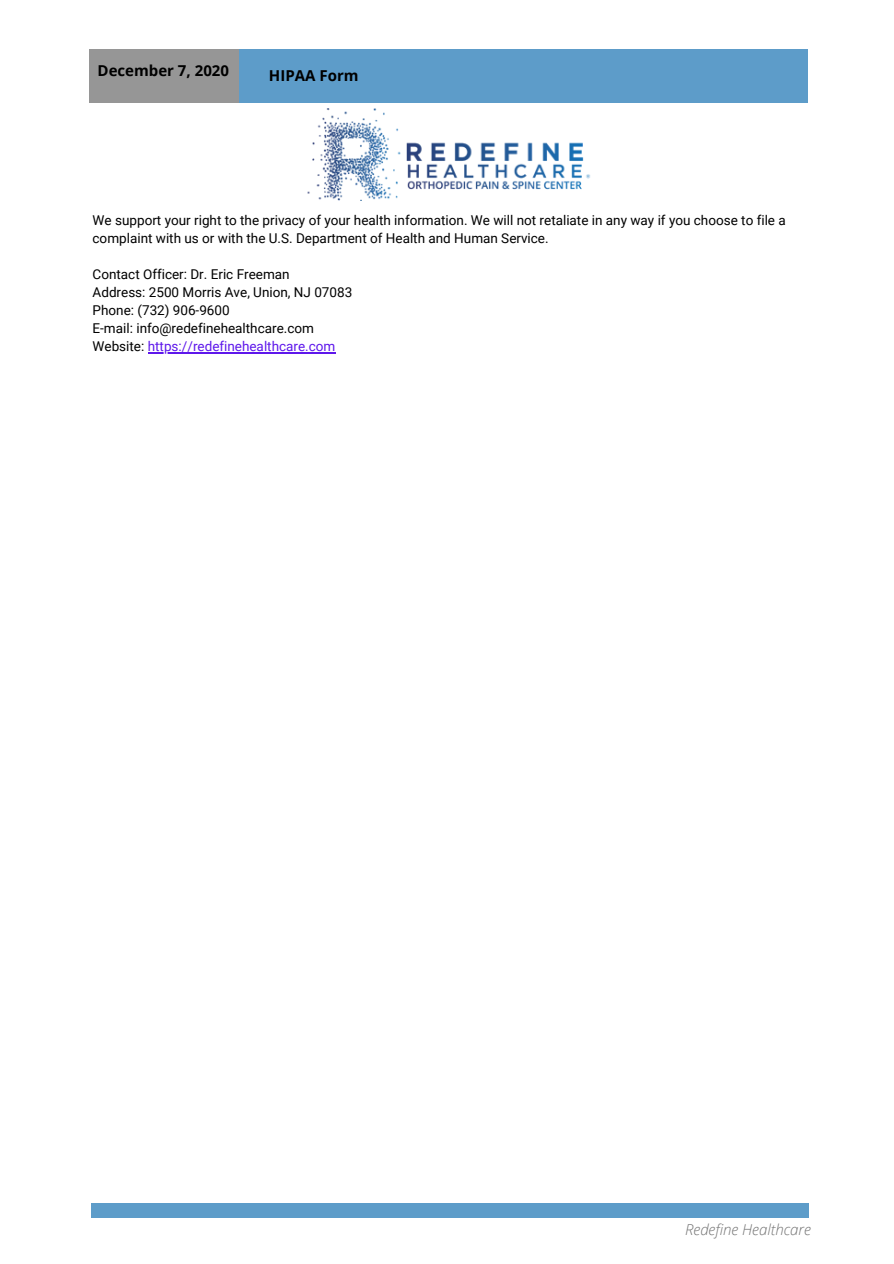
<style>
.page{position:relative;width:894px;height:1264px;background:#fff}
.page>*{position:absolute;margin:0;border:0;box-sizing:border-box;transform-origin:0 0}
.t1{font:700 15px "Open Sans";color:#000}
.t2{font:italic 300 15px "Open Sans";color:#737373}
.t3{font:13.5px/18px "Roboto";color:#000}
.s1{color:#5e17eb}
</style>
<div class="page">
<div style="left:238px;top:49px;width:569px;height:53px;background:#5d9cc9"></div>
<div style="left:91px;top:1203px;width:717px;height:13px;background:#5d9cc9"></div>
<img style="left:307px;top:108px;width:284px;height:93px">
<hr style="left:148px;top:352px;width:187px;height:1px;background:#5e17eb">
<p class="t1" style="left:97px;top:60px;width:133px">December 7, 2020</p>
<p class="t1" style="left:269px;top:65px;width:91px">HIPAA Form</p>
<p class="t3" style="left:93px;top:211px;width:694px">We support your right to the privacy of your health information. We will not retaliate in any way if you choose to file a complaint with us or with the U.S. Department of Health and Human Service.</p>
<p class="t3" style="left:93px;top:266px;width:261px">Contact Officer: Dr. Eric Freeman<br>Address: 2500 Morris Ave, Union, NJ 07083<br>Phone: (732) 906-9600<br>E-mail: info@redefinehealthcare.com Website: <span class="s1">https://redefinehealthcare.com</span></p>
<p class="t2" style="left:685px;top:1219px;width:127px">Redefine Healthcare</p>
</div>
